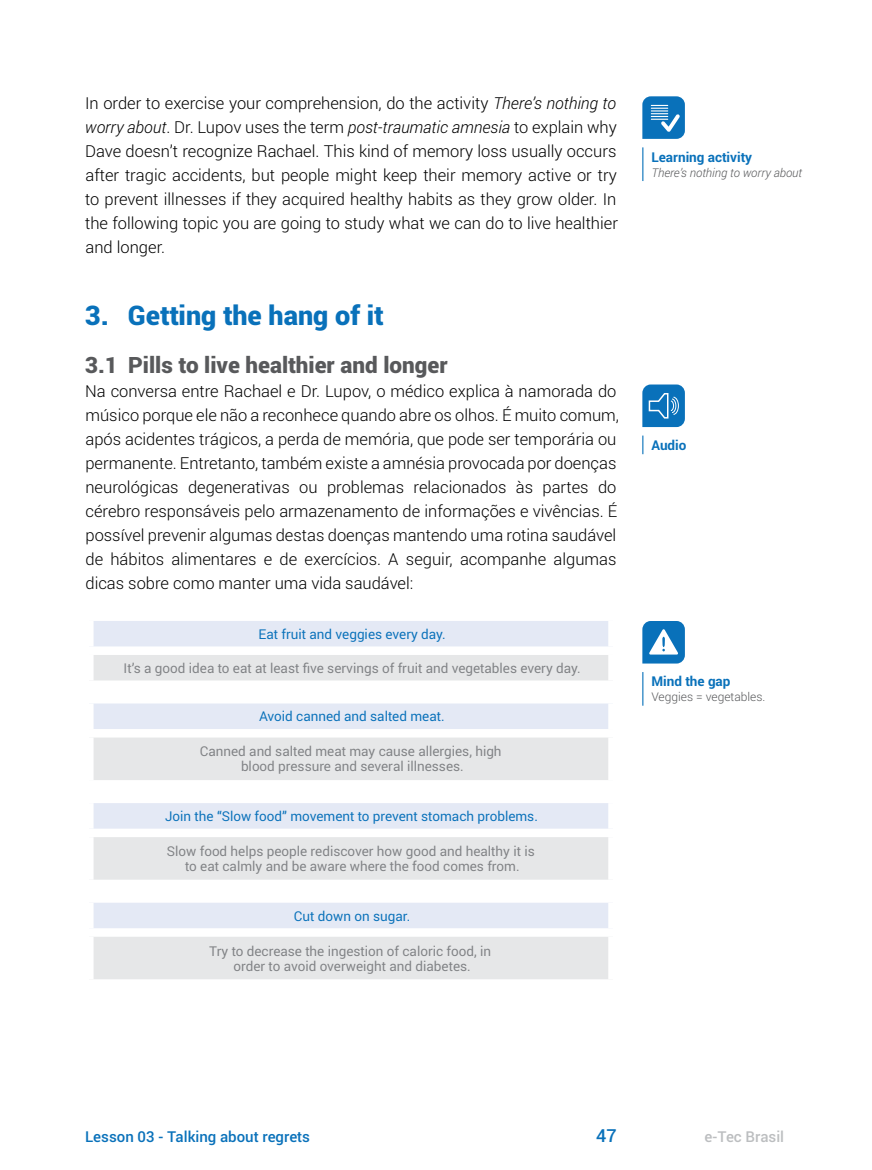
<style>
.page{position:relative;width:872px;height:1170px;background:#fff}
.page>*{position:absolute;margin:0;border:0;box-sizing:border-box;transform-origin:0 0}
.t1{font:900 27px "Roboto";color:#0971ba}
.t2{font:900 22.5px "Roboto";color:#58595b}
.t3{font:500 18px "Roboto";color:#0971ba}
.t4{font:300 16.5px/24px "Roboto";color:#000;text-align:justify}
.t5{font:500 15px "Roboto";color:#0971ba}
.t6{font:500 15px "Roboto";color:#bcbec0}
.t7{font:13.5px/15px "Roboto";color:#808285;text-align:center}
.t8{font:13.5px "Roboto";color:#0971ba}
.t9{font:700 13.5px "Roboto";color:#0971ba}
.t10{font:italic 300 12px "Roboto";color:#58595b}
.t11{font:300 12px "Roboto";color:#58595b}
.s1{font-style:italic}
</style>
<div class="page">
<div style="left:89px;top:616px;width:523px;height:34px;background:#e4e9f5"></div>
<div style="left:89px;top:650px;width:523px;height:34px;background:#e6e7e8"></div>
<div style="left:85px;top:612px;width:532px;height:9px;background:#fff"></div>
<div style="left:85px;top:621px;width:9px;height:25px;background:#fff"></div>
<div style="left:608px;top:621px;width:9px;height:25px;background:#fff"></div>
<div style="left:85px;top:646px;width:532px;height:9px;background:#fff"></div>
<div style="left:85px;top:655px;width:9px;height:25px;background:#fff"></div>
<div style="left:608px;top:655px;width:9px;height:25px;background:#fff"></div>
<div style="left:85px;top:680px;width:532px;height:9px;background:#fff"></div>
<div style="left:89px;top:699px;width:523px;height:34px;background:#e4e9f5"></div>
<div style="left:89px;top:733px;width:523px;height:51px;background:#e6e7e8"></div>
<div style="left:85px;top:695px;width:532px;height:8px;background:#fff"></div>
<div style="left:85px;top:703px;width:9px;height:26px;background:#fff"></div>
<div style="left:608px;top:703px;width:9px;height:26px;background:#fff"></div>
<div style="left:85px;top:729px;width:532px;height:8px;background:#fff"></div>
<div style="left:85px;top:737px;width:9px;height:43px;background:#fff"></div>
<div style="left:608px;top:737px;width:9px;height:43px;background:#fff"></div>
<div style="left:85px;top:780px;width:532px;height:8px;background:#fff"></div>
<div style="left:89px;top:798px;width:523px;height:34px;background:#e4e9f5"></div>
<div style="left:89px;top:832px;width:523px;height:51px;background:#e6e7e8"></div>
<div style="left:85px;top:794px;width:532px;height:9px;background:#fff"></div>
<div style="left:85px;top:803px;width:9px;height:25px;background:#fff"></div>
<div style="left:608px;top:803px;width:9px;height:25px;background:#fff"></div>
<div style="left:85px;top:828px;width:532px;height:9px;background:#fff"></div>
<div style="left:85px;top:837px;width:9px;height:42px;background:#fff"></div>
<div style="left:608px;top:837px;width:9px;height:42px;background:#fff"></div>
<div style="left:85px;top:879px;width:532px;height:9px;background:#fff"></div>
<div style="left:89px;top:898px;width:523px;height:34px;background:#e4e9f5"></div>
<div style="left:89px;top:932px;width:523px;height:51px;background:#e6e7e8"></div>
<div style="left:85px;top:894px;width:532px;height:8px;background:#fff"></div>
<div style="left:85px;top:902px;width:9px;height:26px;background:#fff"></div>
<div style="left:608px;top:902px;width:9px;height:26px;background:#fff"></div>
<div style="left:85px;top:928px;width:532px;height:8px;background:#fff"></div>
<div style="left:85px;top:936px;width:9px;height:43px;background:#fff"></div>
<div style="left:608px;top:936px;width:9px;height:43px;background:#fff"></div>
<div style="left:85px;top:979px;width:532px;height:8px;background:#fff"></div>
<hr style="left:642px;top:147px;width:1px;height:34px;background:#0971ba">
<svg style="left:642px;top:96px;width:43px;height:43px;background:#3188c5"></svg>
<svg style="left:642px;top:435px;width:1px;height:19px"></svg>
<svg style="left:642px;top:384px;width:43px;height:43px;background:#2a84c3"></svg>
<svg style="left:642px;top:621px;width:43px;height:42px"></svg>
<hr style="left:642px;top:672px;width:1px;height:33px;background:#0971ba">
<p class="t4" style="left:85px;top:91px;width:534px">In order to exercise your comprehension, do the activity <span class="s1">There’s nothing to worry about</span>. Dr. Lupov uses the term <span class="s1">post-traumatic amnesia</span> to explain why Dave doesn’t recognize Rachael. This kind of memory loss usually occurs after tragic accidents, but people might keep their memory active or try to prevent illnesses if they acquired healthy habits as they grow older. In the following topic you are going to study what we can do to live healthier and longer.</p>
<h1 class="t1" style="left:85px;top:296px;width:300px">3. Getting the hang of it</h1>
<h2 class="t2" style="left:85px;top:349px;width:364px">3.1 Pills to live healthier and longer</h2>
<p class="t4" style="left:85px;top:379px;width:535px;text-align:left">Na conversa entre Rachael e Dr. Lupov, o médico explica à namorada do músico porque ele não a reconhece quando abre os olhos. É muito comum, após acidentes trágicos, a perda de memória, que pode ser temporária ou permanente. Entretanto, também existe a amnésia provocada por doenças neurológicas degenerativas ou problemas relacionados às partes do cérebro responsáveis pelo armazenamento de informações e vivências. É possível prevenir algumas destas doenças mantendo uma rotina saudável de hábitos alimentares e de exercícios. A seguir, acompanhe algumas dicas sobre como manter uma vida saudável:</p>
<p class="t8" style="left:259px;top:624px;width:189px">Eat fruit and veggies every day.</p>
<p class="t7" style="left:124px;top:660px;width:459px">It’s a good idea to eat at least five servings of fruit and vegetables every day.</p>
<p class="t8" style="left:259px;top:707px;width:187px">Avoid canned and salted meat.</p>
<p class="t7" style="left:200px;top:743px;width:303px">Canned and salted meat may cause allergies, high blood pressure and several illnesses.</p>
<p class="t8" style="left:165px;top:806px;width:374px">Join the “Slow food” movement to prevent stomach problems.</p>
<p class="t7" style="left:167px;top:843px;width:369px">Slow food helps people rediscover how good and healthy it is to eat calmly and be aware where the food comes from.</p>
<p class="t8" style="left:294px;top:906px;width:118px">Cut down on sugar.</p>
<p class="t7" style="left:209px;top:942px;width:283px">Try to decrease the ingestion of caloric food, in order to avoid overweight and diabetes.</p>
<p class="t9" style="left:651px;top:148px;width:102px">Learning activity</p>
<p class="t10" style="left:651px;top:164px;width:152px">There’s nothing to worry about</p>
<p class="t9" style="left:651px;top:436px;width:37px">Audio</p>
<p class="t9" style="left:651px;top:672px;width:81px">Mind the gap</p>
<p class="t11" style="left:651px;top:688px;width:115px">Veggies = vegetables.</p>
<p class="t5" style="left:85px;top:1125px;width:226px">Lesson 03 - Talking about regrets</p>
<p class="t3" style="left:596px;top:1122px;width:22px">47</p>
<p class="t6" style="left:704px;top:1125px;width:81px">e-Tec Brasil</p>
</div>
